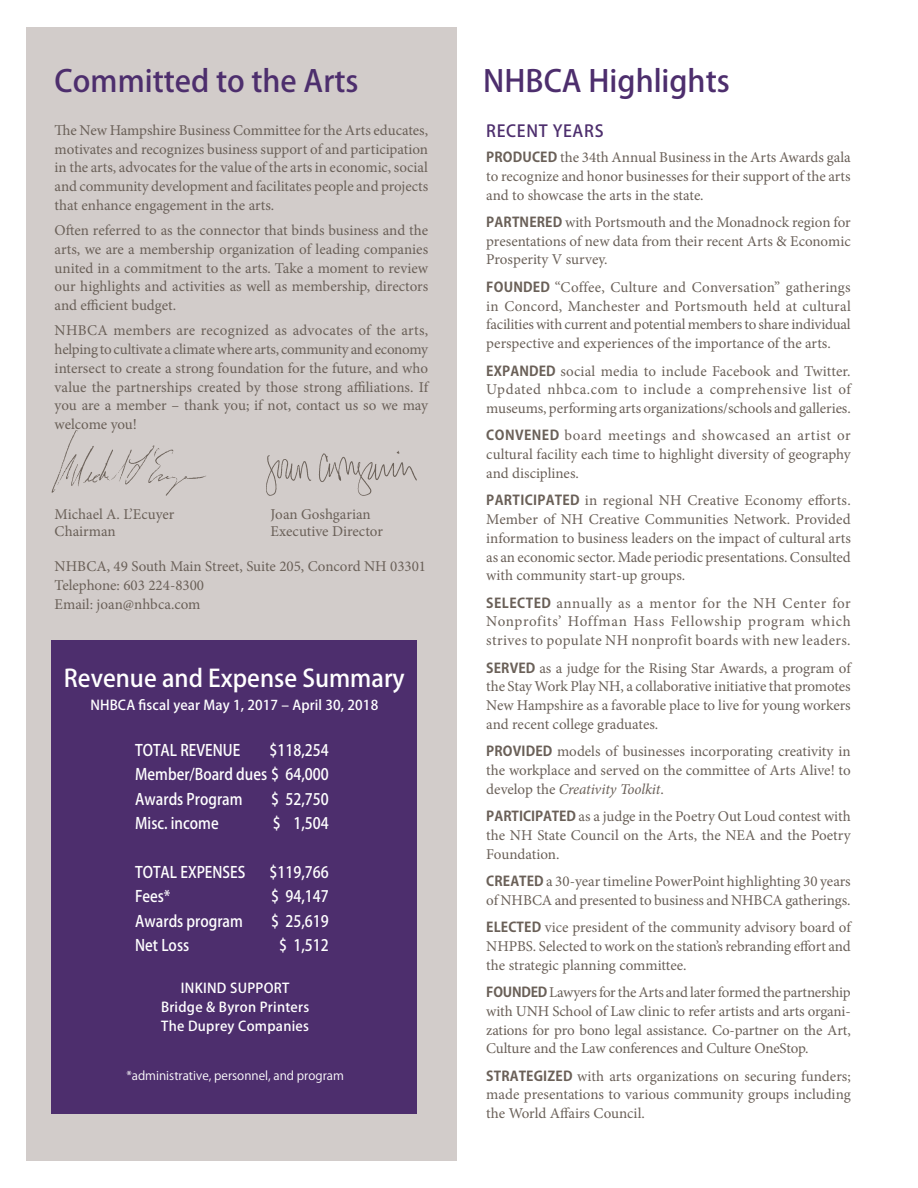
<style>
.page{position:relative;width:918px;height:1188px;background:#fff}
.page>*{position:absolute;margin:0;border:0;box-sizing:border-box;transform-origin:0 0}
.head{font:500 30px "Koz Go Pro";color:#4d2e6d}
.Body_Text{font:500 24px "Koz Go Pro";color:#fff}
.Body_Text-2{font:500 16.5px "Koz Go Pro";letter-spacing:.04em;color:#4d2e6d}
.Body{font:500 15.75px "Koz Go Pro";color:#fff;scale:.9 1}
.Highlights_of_Year{font:15px/18.8px "Minion Pro";letter-spacing:-.005em;color:#6a6058;text-align:justify}
.Body-2{font:15px/18.8px "Minion Pro";letter-spacing:-.005em;color:#6a6058;text-align:justify}
.Body-3{font:500 13.5px "Koz Go Pro";letter-spacing:.02em;color:#fff}
.t1{font:12px "Koz Go Pro";color:#fff}
.s1{font-family:"Koz Go Pro";font-weight:700;font-size:13.5px}
.s2{font-style:italic}
</style>
<div class="page">
<div style="left:26px;top:27px;width:430px;height:1134px;background:#d2ccca"></div>
<img style="left:266px;top:451px;width:151px;height:45px">
<img style="left:51px;top:431px;width:155px;height:65px">
<div style="left:52px;top:640px;width:365px;height:473px;background:#4d2e6d"></div>
<p class="head" style="left:55px;top:61px;width:305px">Committed to the Arts</p>
<p class="Body-2" style="left:55px;top:121px;width:375px">The New Hampshire Business Committee for the Arts educates, motivates and recognizes business support of and participation in the arts, advocates for the value of the arts in economic, social and community development and facilitates people and projects that enhance engagement in the arts.</p>
<p class="Body-2" style="left:55px;top:221px;width:375px">Often referred to as the connector that binds business and the arts, we are a membership organization of leading companies united in a commitment to the arts. Take a moment to review our highlights and activities as well as membership, directors and efficient budget.</p>
<p class="Body-2" style="left:55px;top:321px;width:375px">NHBCA members are recognized as advocates of the arts, helping to cultivate a climate where arts, community and economy intersect to create a strong foundation for the future, and who value the partnerships created by those strong affiliations. If you are a member – thank you; if not, contact us so we may welcome you!</p>
<p class="Body-2" style="left:55px;top:505px;width:121px">Michael A. L’Ecuyer</p>
<p class="Body-2" style="left:271px;top:505px;width:102px">Joan Goshgarian</p>
<p class="Body-2" style="left:55px;top:522px;width:63px">Chairman</p>
<p class="Body-2" style="left:271px;top:522px;width:114px">Executive Director</p>
<p class="Body-2" style="left:55px;top:557px;width:373px;text-align:left">NHBCA, 49 South Main Street, Suite 205, Concord NH 03301<br>Telephone: 603 224-8300<br>Email: joan@nhbca.com</p>
<p class="Body_Text" style="left:64px;top:663px;width:342px">Revenue and Expense Summary</p>
<p class="Body-3" style="left:90px;top:696px;width:289px">NHBCA fiscal year May 1, 2017 – April 30, 2018</p>
<p class="Body" style="left:135px;top:740px;width:118px">TOTAL REVENUE</p>
<p class="Body" style="left:269px;top:740px;width:67px">$118,254</p>
<p class="Body" style="left:135px;top:764px;width:217px">Member/Board dues $ 64,000</p>
<p class="Body" style="left:135px;top:789px;width:121px">Awards Program</p>
<p class="Body" style="left:271px;top:789px;width:66px">$ 52,750</p>
<p class="Body" style="left:135px;top:813px;width:94px">Misc. income</p>
<p class="Body" style="left:273px;top:813px;width:64px">$ 1,504</p>
<p class="Body" style="left:135px;top:862px;width:124px">TOTAL EXPENSES</p>
<p class="Body" style="left:269px;top:862px;width:67px">$119,766</p>
<p class="Body" style="left:135px;top:887px;width:41px">Fees*</p>
<p class="Body" style="left:271px;top:887px;width:66px">$ 94,147</p>
<p class="Body" style="left:135px;top:911px;width:121px">Awards program</p>
<p class="Body" style="left:271px;top:911px;width:66px">$ 25,619</p>
<p class="Body" style="left:135px;top:935px;width:62px">Net Loss</p>
<p class="Body" style="left:279px;top:935px;width:57px">$ 1,512</p>
<p class="Body-3" style="left:181px;top:980px;width:110px">INKIND SUPPORT</p>
<p class="Body-3" style="left:161px;top:998px;width:150px">Bridge &amp; Byron Printers</p>
<p class="Body-3" style="left:161px;top:1017px;width:149px">The Duprey Companies</p>
<p class="t1" style="left:126px;top:1068px;width:219px">*administrative, personnel, and program</p>
<p class="head" style="left:483px;top:62px;width:248px">NHBCA Highlights</p>
<p class="Body_Text-2" style="left:486px;top:120px;width:119px">RECENT YEARS</p>
<p class="Highlights_of_Year" style="left:486px;top:148px;width:366px"><span class="s1">PRODUCED</span> the 34th Annual Business in the Arts Awards gala to recognize and honor businesses for their support of the arts and to showcase the arts in the state.</p>
<p class="Highlights_of_Year" style="left:486px;top:213px;width:366px"><span class="s1">PARTNERED</span> with Portsmouth and the Monadnock region for presentations of new data from their recent Arts &amp; Economic Prosperity V survey.</p>
<p class="Highlights_of_Year" style="left:486px;top:278px;width:366px"><span class="s1">FOUNDED</span> “Coffee, Culture and Conversation” gatherings in Concord, Manchester and Portsmouth held at cultural facilities with current and potential members to share individual perspective and experiences of the importance of the arts.</p>
<p class="Highlights_of_Year" style="left:486px;top:361px;width:366px"><span class="s1">EXPANDED</span> social media to include Facebook and Twitter.<br>Updated nhbca.com to include a comprehensive list of museums, performing arts organizations/schools and galleries.</p>
<p class="Highlights_of_Year" style="left:486px;top:426px;width:366px"><span class="s1">CONVENED</span> board meetings and showcased an artist or cultural facility each time to highlight diversity of geography and disciplines.</p>
<p class="Highlights_of_Year" style="left:486px;top:491px;width:366px"><span class="s1">PARTICIPATED</span> in regional NH Creative Economy efforts.<br>Member of NH Creative Communities Network. Provided information to business leaders on the impact of cultural arts as an economic sector. Made periodic presentations. Consulted with community start-up groups.</p>
<p class="Highlights_of_Year" style="left:486px;top:594px;width:366px"><span class="s1">SELECTED</span> annually as a mentor for the NH Center for Nonprofits’ Hoffman Hass Fellowship program which strives to populate NH nonprofit boards with new leaders.</p>
<p class="Highlights_of_Year" style="left:486px;top:658px;width:366px"><span class="s1">SERVED</span> as a judge for the Rising Star Awards, a program of the Stay Work Play NH, a collaborative initiative that promotes New Hampshire as a favorable place to live for young workers and recent college graduates.</p>
<p class="Highlights_of_Year" style="left:486px;top:742px;width:366px"><span class="s1">PROVIDED</span> models of businesses incorporating creativity in the workplace and served on the committee of Arts Alive! to develop the <span class="s2">Creativity Toolkit</span>.</p>
<p class="Highlights_of_Year" style="left:486px;top:807px;width:366px"><span class="s1">PARTICIPATED</span> as a judge in the Poetry Out Loud contest with the NH State Council on the Arts, the NEA and the Poetry Foundation.</p>
<p class="Highlights_of_Year" style="left:486px;top:872px;width:366px"><span class="s1">CREATED</span> a 30-year timeline PowerPoint highlighting 30 years of NHBCA and presented to business and NHBCA gatherings.</p>
<p class="Highlights_of_Year" style="left:486px;top:918px;width:366px"><span class="s1">ELECTED</span> vice president of the community advisory board of NHPBS. Selected to work on the station’s rebranding effort and the strategic planning committee.</p>
<p class="Highlights_of_Year" style="left:486px;top:983px;width:366px"><span class="s1">FOUNDED</span> Lawyers for the Arts and later formed the partnership with UNH School of Law clinic to refer artists and arts organi&shy;zations for pro bono legal assistance. Co-partner on the Art, Culture and the Law conferences and Culture OneStop.</p>
<p class="Highlights_of_Year" style="left:486px;top:1067px;width:366px"><span class="s1">STRATEGIZED</span> with arts organizations on securing funders; made presentations to various community groups including the World Affairs Council.</p>
</div>
